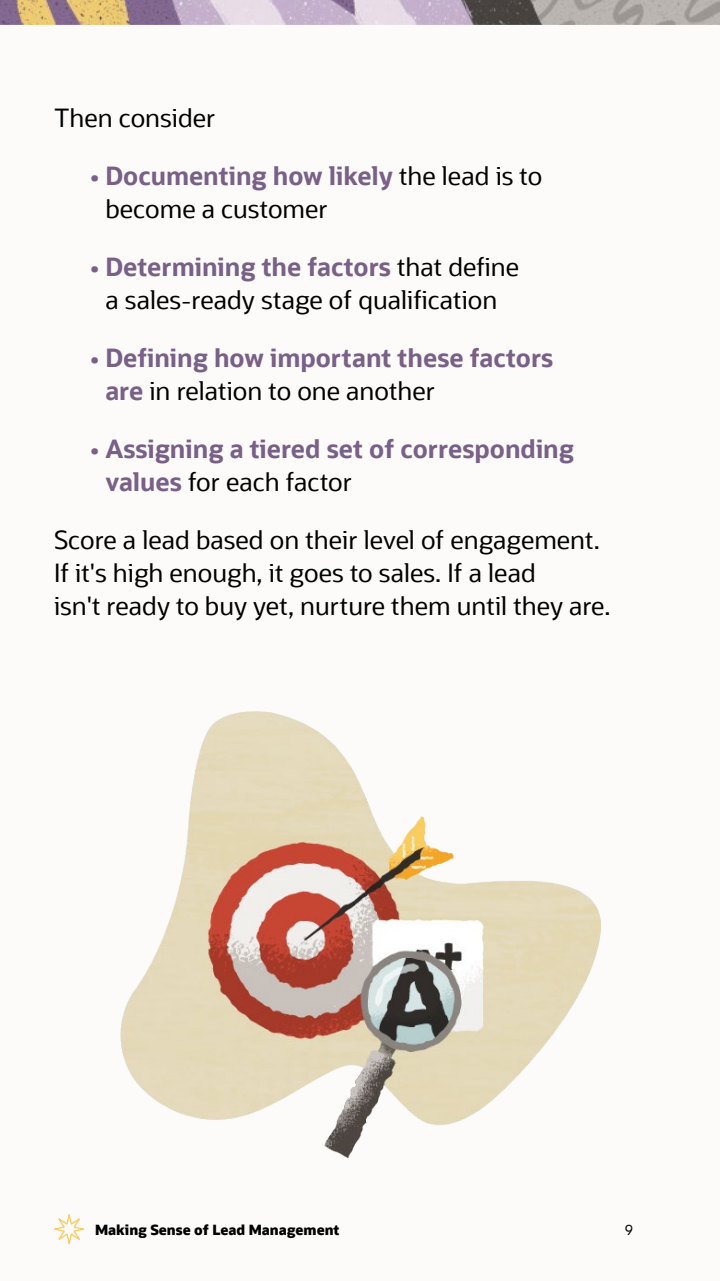
<style>
.page{position:relative;width:720px;height:1281px;background:#fff}
.page>*{position:absolute;margin:0;border:0;box-sizing:border-box;transform-origin:0 0}
.t1{font:25px/33px "Oracle Sans";color:#000}
.t2{font:700 25px/33px "Oracle Sans";color:#796087}
.t3{font:800 14px "Oracle Sans";color:#000}
.t4{font:14px "Oracle Sans";color:#000}
.s1{font-weight:700;color:#796087}
.s2{font-weight:400;color:#000}
</style>
<div class="page">
<div style="left:0;top:0;width:720px;height:1280px;background:#fcfbfa"></div>
<img style="left:0;top:0;width:720px;height:24px">
<img style="left:121px;top:711px;width:480px;height:446px">
<svg style="left:54px;top:1214px;width:30px;height:29px"></svg>
<p class="t1" style="left:54px;top:101px;width:163px">Then consider</p>
<p class="t1" style="left:105px;top:159px;width:438px;text-indent:-15px"><span class="s1">• Documenting how likely</span> the lead is to become a customer</p>
<p class="t1" style="left:90px;top:250px;width:431px;text-align:center"><span class="s1">• Determining the factors</span> that define a sales-ready stage of qualification</p>
<p class="t2" style="left:90px;top:341px;width:465px">• Defining how important these factors</p>
<p class="t1" style="left:105px;top:374px;width:331px"><span class="s1">are</span> in relation to one another</p>
<p class="t2" style="left:105px;top:432px;width:470px;text-indent:-15px">• Assigning a tiered set of corresponding values <span class="s2">for each factor</span></p>
<p class="t1" style="left:54px;top:523px;width:547px">Score a lead based on their level of engagement.</p>
<p class="t1" style="left:54px;top:556px;width:558px">If it's high enough, it goes to sales. If a lead<br>isn't ready to buy yet, nurture them until they are.</p>
<p class="t3" style="left:95px;top:1220px;width:246px">Making Sense of Lead Management</p>
<p class="t4" style="left:625px;top:1221px;width:10px">9</p>
</div>
